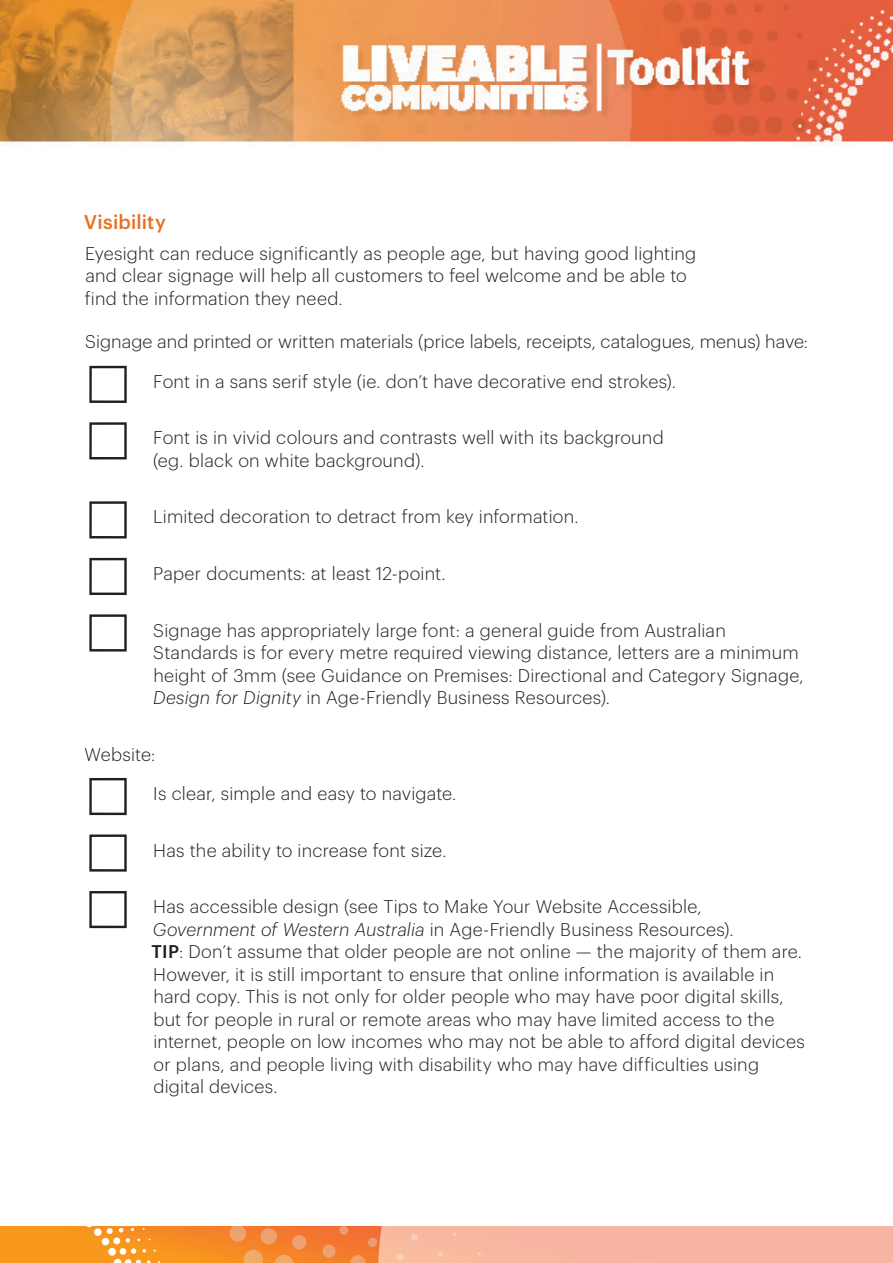
<style>
.page{position:relative;width:893px;height:1263px;background:#fff}
.page>*{position:absolute;margin:0;border:0;box-sizing:border-box;transform-origin:0 0}
.Subheader_2{font:500 19.5px "Graphik";letter-spacing:.015em;color:#e96e1f}
.Body{font:300 18px/22.5px "Graphik";letter-spacing:.01em;color:#231f20}
.Checklist_subheader{font:300 18px "Graphik";letter-spacing:.005em;color:#231f20}
.s1{font-style:italic}
.s2{font-weight:500}
</style>
<div class="page">
<svg style="left:0;top:1226px;width:378px;height:37px;background:#f58826"></svg>
<svg style="left:244px;top:1250px;width:19px;height:13px"></svg>
<svg style="left:275px;top:1255px;width:18px;height:8px"></svg>
<div style="left:229px;top:1225px;width:17px;height:17px;background:#eea36e;border-radius:50%"></div>
<div style="left:261px;top:1228px;width:16px;height:16px;background:#eea16f;border-radius:50%"></div>
<div style="left:292px;top:1235px;width:14px;height:14px;background:#eea170;border-radius:50%"></div>
<svg style="left:322px;top:1244px;width:13px;height:13px"></svg>
<svg style="left:350px;top:1255px;width:15px;height:8px"></svg>
<div style="left:339px;top:1226px;width:9px;height:9px;background:#ed9a73;border-radius:50%"></div>
<div style="left:368px;top:1238px;width:9px;height:9px;background:#ed9b73;border-radius:50%"></div>
<div style="left:378px;top:1226px;width:515px;height:37px;background:#f8b4a3"></div>
<div style="left:102px;top:1238px;width:7px;height:7px;background:#fff;border-radius:50%"></div>
<div style="left:108px;top:1248px;width:8px;height:7px;background:#fff;border-radius:50%"></div>
<div style="left:113px;top:1237px;width:7px;height:7px;background:#fff;border-radius:50%"></div>
<svg style="left:0;top:1226px;width:150px;height:16px;background:#f79c2e"></svg>
<svg style="left:114px;top:1248px;width:46px;height:15px"></svg>
<img style="left:0;top:0;width:893px;height:146px">
<p class="Subheader_2" style="left:84px;top:207px;width:83px">Visibility</p>
<p class="Body" style="left:85px;top:240px;width:613px">Eyesight can reduce significantly as people age, but having good lighting and clear signage will help all customers to feel welcome and be able to find the information they need.</p>
<p class="Checklist_subheader" style="left:85px;top:329px;width:724px">Signage and printed or written materials (price labels, receipts, catalogues, menus) have:</p>
<p class="Body" style="left:83px;top:369px;width:595px">□ Font in a sans serif style (ie. don’t have decorative end strokes).</p>
<p class="Body" style="left:153px;top:425px;width:512px;text-indent:-70px">□ Font is in vivid colours and contrasts well with its background (eg. black on white background).</p>
<p class="Body" style="left:83px;top:504px;width:497px">□ Limited decoration to detract from key information.</p>
<p class="Body" style="left:83px;top:561px;width:364px">□ Paper documents: at least 12-point.</p>
<p class="Body" style="left:153px;top:617px;width:652px;text-indent:-70px">□ Signage has appropriately large font: a general guide from Australian Standards is for every metre required viewing distance, letters are a minimum height of 3mm (see Guidance on Premises: Directional and Category Signage, <span class="s1">Design for Dignity</span> in Age-Friendly Business Resources).</p>
<p class="Checklist_subheader" style="left:85px;top:741px;width:72px">Website:</p>
<p class="Body" style="left:83px;top:781px;width:375px">□ Is clear, simple and easy to navigate.</p>
<p class="Body" style="left:83px;top:837px;width:365px">□ Has the ability to increase font size.</p>
<p class="Body" style="left:152px;top:894px;width:655px;text-indent:-69px">□ Has accessible design (see Tips to Make Your Website Accessible, <span class="s1">Government of Western Australia</span> in Age-Friendly Business Resources).<br><span class="s2">TIP</span>: Don’t assume that older people are not online — the majority of them are.<br>However, it is still important to ensure that online information is available in hard copy. This is not only for older people who may have poor digital skills, but for people in rural or remote areas who may have limited access to the internet, people on low incomes who may not be able to afford digital devices or plans, and people living with disability who may have difficulties using digital devices.</p>
</div>
